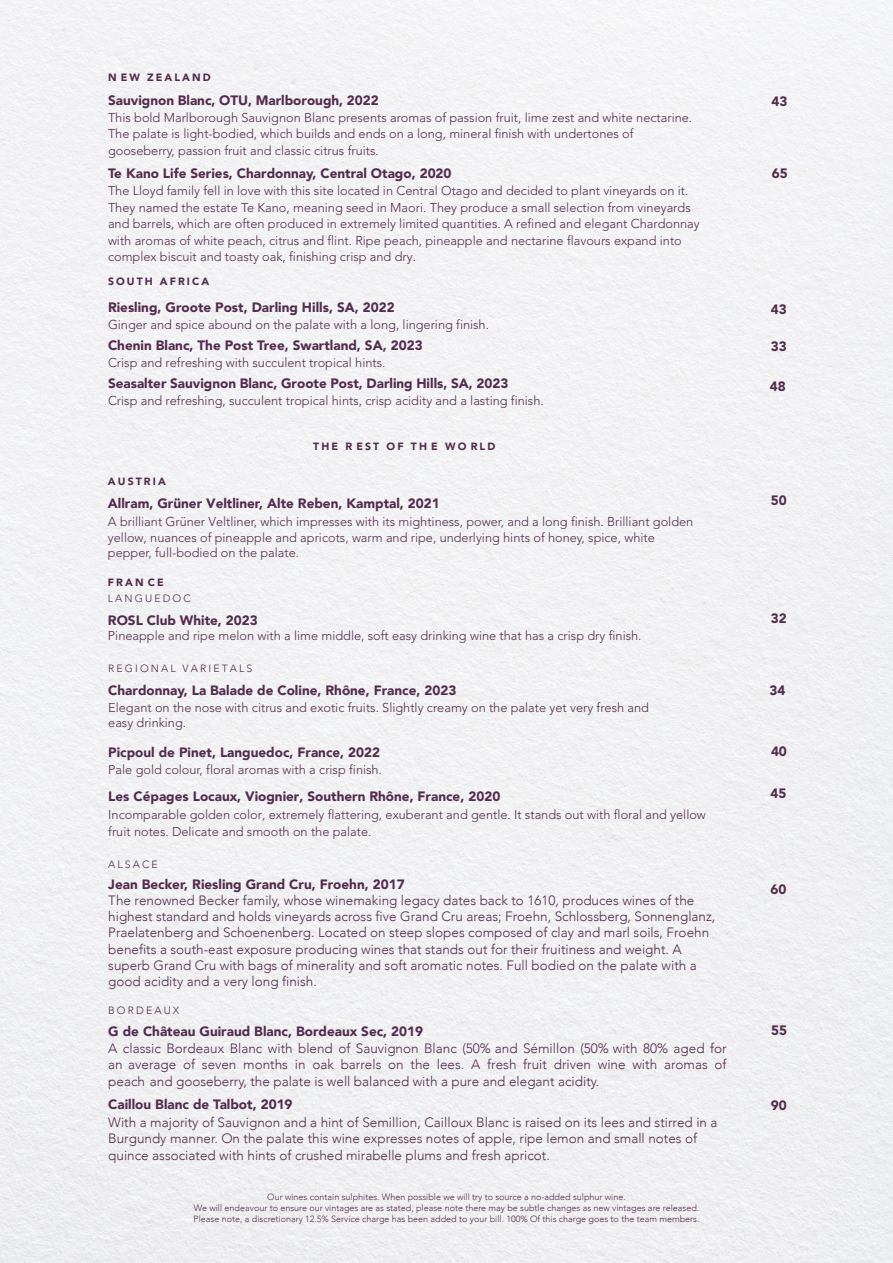
<style>
.page{position:relative;width:893px;height:1263px;background:#fff}
.page>*{position:absolute;margin:0;border:0;box-sizing:border-box;transform-origin:0 0}
.t1{font:300 13.5px/16.2px "Avenir";color:#532b4e}
.t2{font:900 13.5px "Avenir";color:#532b4e}
.t3{font:300 12.75px/16.5px "Avenir";color:#532b4e}
.t4{font:900 10.5px "Avenir";letter-spacing:.2em;color:#532b4e}
.t5{font:300 10.5px "Avenir";letter-spacing:.2em;color:#532b4e}
.t6{font:300 9px/10.8px "Avenir";color:#532b4e}
.s1{font-weight:900}
</style>
<div class="page">
<div style="left:1px;top:0;width:892px;height:1262px;background:#f1f1f3"></div>
<p class="t4" style="left:108px;top:69px;width:104px">N EW ZEALAND</p>
<p class="t2" style="left:108px;top:90px;width:272px">Sauvignon Blanc, OTU, Marlborough, 2022</p>
<p class="t3" style="left:108px;top:110px;width:586px">This bold Marlborough Sauvignon Blanc presents aromas of passion fruit, lime zest and white nectarine.<br>The palate is light-bodied, which builds and ends on a long, mineral finish with undertones of gooseberry, passion fruit and classic citrus fruits.</p>
<p class="t2" style="left:108px;top:163px;width:345px">Te Kano Life Series, Chardonnay, Central Otago, 2020</p>
<p class="t3" style="left:108px;top:183px;width:593px">The Lloyd family fell in love with this site located in Central Otago and decided to plant vineyards on it.<br>They named the estate Te Kano, meaning seed in Maori. They produce a small selection from vineyards and barrels, which are often produced in extremely limited quantities. A refined and elegant Chardonnay with aromas of white peach, citrus and flint. Ripe peach, pineapple and nectarine flavours expand into complex biscuit and toasty oak, finishing crisp and dry.</p>
<p class="t4" style="left:108px;top:274px;width:103px">SOUTH AFRICA</p>
<p class="t2" style="left:108px;top:297px;width:288px">Riesling, Groote Post, Darling Hills, SA, 2022</p>
<p class="t3" style="left:108px;top:316px;width:383px">Ginger and spice abound on the palate with a long, lingering finish.</p>
<p class="t2" style="left:108px;top:335px;width:316px">Chenin Blanc, The Post Tree, Swartland, SA, 2023</p>
<p class="t3" style="left:108px;top:354px;width:279px">Crisp and refreshing with succulent tropical hints.</p>
<p class="t2" style="left:108px;top:373px;width:402px">Seasalter Sauvignon Blanc, Groote Post, Darling Hills, SA, 2023</p>
<p class="t3" style="left:108px;top:392px;width:437px">Crisp and refreshing, succulent tropical hints, crisp acidity and a lasting finish.</p>
<p class="t4" style="left:313px;top:438px;width:184px">THE R EST OF TH E WO RLD</p>
<p class="t4" style="left:108px;top:473px;width:59px">AUSTRIA</p>
<p class="t2" style="left:108px;top:492px;width:333px">Allram, Grüner Veltliner, Alte Reben, Kamptal, 2021</p>
<p class="t3" style="left:108px;top:514px;width:587px;line-height:15.8px">A brilliant Grüner Veltliner, which impresses with its mightiness, power, and a long finish. Brilliant golden yellow, nuances of pineapple and apricots, warm and ripe, underlying hints of honey, spice, white pepper, full-bodied on the palate.</p>
<p class="t4" style="left:108px;top:574px;width:57px">FRAN CE</p>
<p class="t5" style="left:108px;top:590px;width:84px">LANGUEDOC</p>
<p class="t2" style="left:108px;top:609px;width:151px">ROSL Club White, 2023</p>
<p class="t3" style="left:108px;top:627px;width:535px">Pineapple and ripe melon with a lime middle, soft easy drinking wine that has a crisp dry finish.</p>
<p class="t5" style="left:108px;top:662px;width:146px">REGIONAL VARIETALS</p>
<p class="t2" style="left:108px;top:679px;width:350px">Chardonnay, La Balade de Coline, Rhône, France, 2023</p>
<p class="t3" style="left:108px;top:700px;width:542px;line-height:15.3px">Elegant on the nose with citrus and exotic fruits. Slightly creamy on the palate yet very fresh and easy drinking.</p>
<p class="t2" style="left:108px;top:741px;width:273px">Picpoul de Pinet, Languedoc, France, 2022</p>
<p class="t3" style="left:108px;top:761px;width:275px">Pale gold colour, floral aromas with a crisp finish.</p>
<p class="t2" style="left:108px;top:786px;width:394px">Les Cépages Locaux, Viognier, Southern Rhône, France, 2020</p>
<p class="t3" style="left:108px;top:806px;width:599px;line-height:17.1px">Incomparable golden color, extremely flattering, exuberant and gentle. It stands out with floral and yellow fruit notes. Delicate and smooth on the palate.</p>
<p class="t5" style="left:108px;top:858px;width:51px">ALSACE</p>
<p class="t1" style="left:108px;top:876px;width:609px"><span class="s1">Jean Becker, Riesling Grand Cru, Froehn, 2017<br></span>The renowned Becker family, whose winemaking legacy dates back to 1610, produces wines of the highest standard and holds vineyards across five Grand Cru areas; Froehn, Schlossberg, Sonnenglanz, Praelatenberg and Schoenenberg. Located on steep slopes composed of clay and marl soils, Froehn benefits a south-east exposure producing wines that stands out for their fruitiness and weight. A superb Grand Cru with bags of minerality and soft aromatic notes. Full bodied on the palate with a good acidity and a very long finish.</p>
<p class="t5" style="left:108px;top:1004px;width:73px">BORDEAUX</p>
<p class="t1" style="left:108px;top:1024px;width:620px"><span class="s1">G de Château Guiraud Blanc, Bordeaux Sec, 2019<br></span>A classic Bordeaux Blanc with blend of Sauvignon Blanc (50% and Sémillon (50% with 80% aged for an average of seven months in oak barrels on the lees. A fresh fruit driven wine with aromas of peach and gooseberry, the palate is well balanced with a pure and elegant acidity.</p>
<p class="t1" style="left:108px;top:1096px;width:611px;line-height:17px"><span class="s1">Caillou Blanc de Talbot, 2019<br></span>With a majority of Sauvignon and a hint of Semillion, Cailloux Blanc is raised on its lees and stirred in a Burgundy manner. On the palate this wine expresses notes of apple, ripe lemon and small notes of quince associated with hints of crushed mirabelle plums and fresh apricot.</p>
<p class="t6" style="left:267px;top:1191px;width:360px">Our wines contain sulphites. When possible we will try to source a no-added sulphur wine.</p>
<p class="t6" style="left:194px;top:1202px;width:507px">We will endeavour to ensure our vintages are as stated, please note there may be subtle changes as new vintages are released.<br>Please note, a discretionary 12.5% Service charge has been added to your bill. 100% Of this charge goes to the team members.</p>
<p class="t2" style="left:771px;top:91px;width:17px">43</p>
<p class="t2" style="left:772px;top:163px;width:17px">65</p>
<p class="t2" style="left:771px;top:299px;width:17px">43</p>
<p class="t2" style="left:771px;top:337px;width:17px">33</p>
<p class="t2" style="left:770px;top:376px;width:17px">48</p>
<p class="t2" style="left:771px;top:490px;width:17px">50</p>
<p class="t2" style="left:771px;top:609px;width:17px">32</p>
<p class="t2" style="left:769px;top:679px;width:17px">34</p>
<p class="t2" style="left:771px;top:742px;width:17px">40</p>
<p class="t2" style="left:770px;top:783px;width:17px">45</p>
<p class="t2" style="left:770px;top:879px;width:17px">60</p>
<p class="t2" style="left:771px;top:1020px;width:17px">55</p>
<p class="t2" style="left:771px;top:1095px;width:17px">90</p>
</div>
